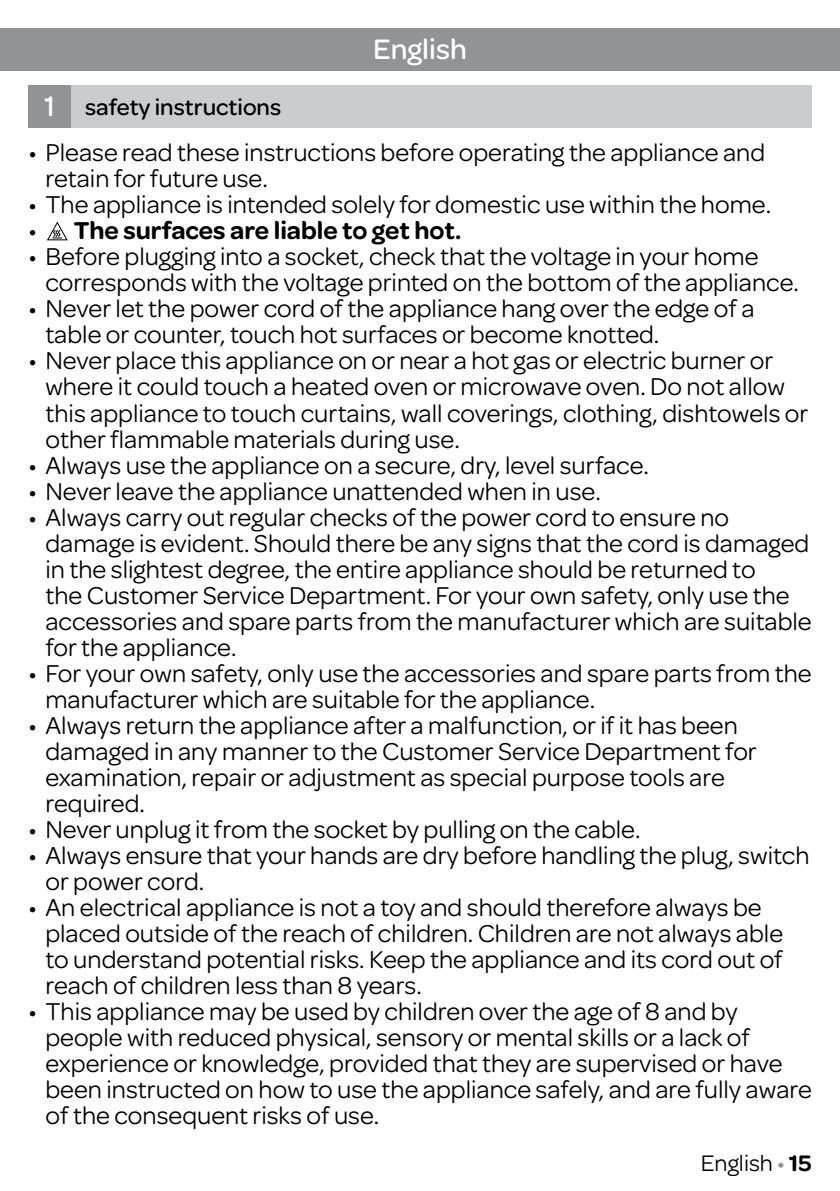
<style>
.page{position:relative;width:840px;height:1191px;background:#fff}
.page>*{position:absolute;margin:0;border:0;box-sizing:border-box;transform-origin:0 0}
.t1{font:500 30px "Omnes";color:#fff}
.t2{font:26px/26px "Omnes";color:#000}
.t3{font:600 26px "Omnes";color:#000}
.t4{font:500 24px "Omnes";color:#000}
.t5{font:24px "Omnes";color:#000}
.s1{font-size:30px;color:#fff}
.s2{font-weight:400}
.s3{color:#929395}
.s4{font-weight:600}
</style>
<div class="page">
<div style="left:0;top:28px;width:839px;height:43px;background:#929395"></div>
<div style="left:57px;top:85px;width:754px;height:43px;background:#cacccd"></div>
<div style="left:28px;top:85px;width:43px;height:43px;background:#929395"></div>
<svg style="left:47px;top:221px;width:21px;height:20px"></svg>
<p class="t4" style="left:44px;top:90px;width:238px"><span class="s1">1</span> safety instructions</p>
<p class="t1" style="left:373px;top:29px;width:95px">English</p>
<p class="t2" style="left:45px;top:138px;width:721px;text-indent:-17px">• Please read these instructions before operating the appliance and retain for future use.</p>
<p class="t2" style="left:28px;top:190px;width:744px">• The appliance is intended solely for domestic use within the home.</p>
<p class="t3" style="left:28px;top:212px;width:434px"><span class="s2">•</span> The surfaces are liable to get hot.</p>
<p class="t2" style="left:45px;top:242px;width:754px;text-indent:-17px">• Before plugging into a socket, check that the voltage in your home corresponds with the voltage printed on the bottom of the appliance.</p>
<p class="t2" style="left:45px;top:294px;width:710px;text-indent:-17px">• Never let the power cord of the appliance hang over the edge of a table or counter, touch hot surfaces or become knotted.</p>
<p class="t2" style="left:45px;top:346px;width:764px;text-indent:-17px">• Never place this appliance on or near a hot gas or electric burner or where it could touch a heated oven or microwave oven. Do not allow this appliance to touch curtains, wall coverings, clothing, dishtowels or other flammable materials during use.</p>
<p class="t2" style="left:28px;top:450px;width:621px">• Always use the appliance on a secure, dry, level surface.</p>
<p class="t2" style="left:28px;top:476px;width:573px">• Never leave the appliance unattended when in use.</p>
<p class="t2" style="left:45px;top:502px;width:767px;text-indent:-17px">• Always carry out regular checks of the power cord to ensure no damage is evident. Should there be any signs that the cord is damaged in the slightest degree, the entire appliance should be returned to<br>the Customer Service Department. For your own safety, only use the accessories and spare parts from the manufacturer which are suitable for the appliance.</p>
<p class="t2" style="left:45px;top:658px;width:767px;text-indent:-17px">• For your own safety, only use the accessories and spare parts from the manufacturer which are suitable for the appliance.</p>
<p class="t2" style="left:45px;top:710px;width:712px;text-indent:-17px">• Always return the appliance after a malfunction, or if it has been damaged in any manner to the Customer Service Department for examination, repair or adjustment as special purpose tools are required.</p>
<p class="t2" style="left:28px;top:814px;width:613px">• Never unplug it from the socket by pulling on the cable.</p>
<p class="t2" style="left:45px;top:840px;width:765px;text-indent:-17px">• Always ensure that your hands are dry before handling the plug, switch or power cord.</p>
<p class="t2" style="left:45px;top:892px;width:738px;text-indent:-17px">• An electrical appliance is not a toy and should therefore always be placed outside of the reach of children. Children are not always able to understand potential risks. Keep the appliance and its cord out of reach of children less than 8 years.</p>
<p class="t2" style="left:45px;top:996px;width:767px;text-indent:-17px">• This appliance may be used by children over the age of 8 and by people with reduced physical, sensory or mental skills or a lack of experience or knowledge, provided that they are supervised or have been instructed on how to use the appliance safely, and are fully aware of the consequent risks of use.</p>
<p class="t5" style="left:700px;top:1146px;width:112px">English <span class="s3">•</span> <span class="s4">15</span></p>
</div>
